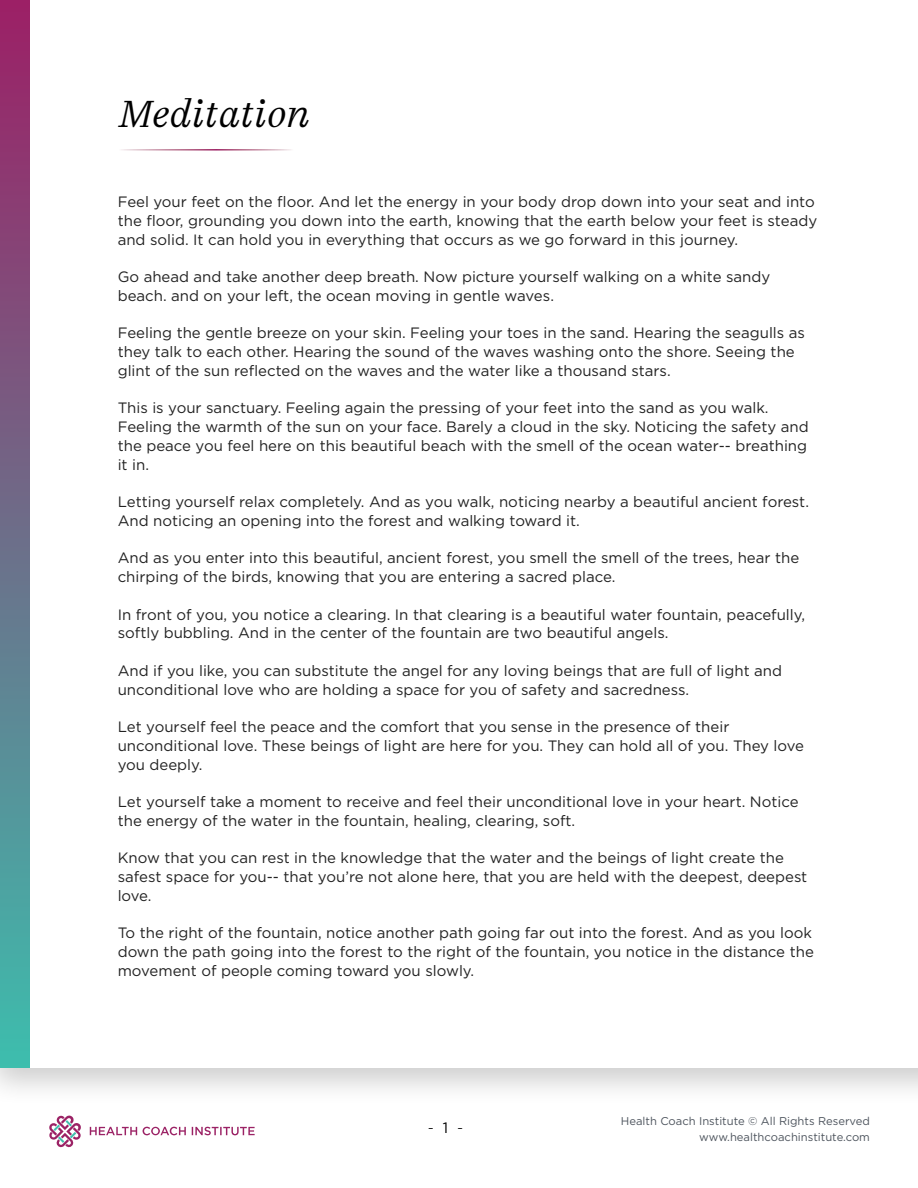
<style>
.page{position:relative;width:918px;height:1188px;background:#fff}
.page>*{position:absolute;margin:0;border:0;box-sizing:border-box;transform-origin:0 0}
.t1{font:italic 300 37.5px "Casus Pro";color:#000}
.t2{font:15px/18.8px "Gotham";color:#222}
.t3{font:300 15px "Gotham";color:#000}
.t4{font:11.25px/16.5px "Gotham";color:#4d545d;text-align:right}
.s1{font-weight:400}
</style>
<div class="page">
<div style="left:0;top:0;width:918px;height:1107px;background:#000;opacity:.2"></div>
<div style="left:0;top:0;width:918px;height:1068px;background:#fff"></div>
<div style="left:0;top:0;width:29px;height:1068px;background:linear-gradient(to bottom,#9d1f65,#3dbdad)"></div>
<svg style="left:90px;top:1127px;width:165px;height:8px"></svg>
<svg style="left:49px;top:1115px;width:32px;height:32px"></svg>
<h1 class="t1" style="left:119px;top:90px;width:193px">Meditation</h1>
<p class="t2" style="left:118px;top:192px;width:701px">Feel your feet on the floor. And let the energy in your body drop down into your seat and into the floor, grounding you down into the earth, knowing that the earth below your feet is steady and solid. It can hold you in everything that occurs as we go forward in this journey.</p>
<p class="t2" style="left:118px;top:267px;width:654px">Go ahead and take another deep breath. Now picture yourself walking on a white sandy beach. and on your left, the ocean moving in gentle waves.</p>
<p class="t2" style="left:118px;top:323px;width:689px">Feeling the gentle breeze on your skin. Feeling your toes in the sand. Hearing the seagulls as they talk to each other. Hearing the sound of the waves washing onto the shore. Seeing the glint of the sun reflected on the waves and the water like a thousand stars.</p>
<p class="t2" style="left:118px;top:398px;width:693px">This is your sanctuary. Feeling again the pressing of your feet into the sand as you walk.<br>Feeling the warmth of the sun on your face. Barely a cloud in the sky. Noticing the safety and the peace you feel here on this beautiful beach with the smell of the ocean water-- breathing it in.</p>
<p class="t2" style="left:118px;top:492px;width:693px">Letting yourself relax completely. And as you walk, noticing nearby a beautiful ancient forest.<br>And noticing an opening into the forest and walking toward it.</p>
<p class="t2" style="left:118px;top:548px;width:683px">And as you enter into this beautiful, ancient forest, you smell the smell of the trees, hear the chirping of the birds, knowing that you are entering a sacred place.</p>
<p class="t2" style="left:118px;top:605px;width:689px">In front of you, you notice a clearing. In that clearing is a beautiful water fountain, peacefully, softly bubbling. And in the center of the fountain are two beautiful angels.</p>
<p class="t2" style="left:118px;top:661px;width:666px">And if you like, you can substitute the angel for any loving beings that are full of light and unconditional love who are holding a space for you of safety and sacredness.</p>
<p class="t2" style="left:118px;top:717px;width:688px">Let yourself feel the peace and the comfort that you sense in the presence of their unconditional love. These beings of light are here for you. They can hold all of you. They love you deeply.</p>
<p class="t2" style="left:118px;top:792px;width:682px">Let yourself take a moment to receive and feel their unconditional love in your heart. Notice the energy of the water in the fountain, healing, clearing, soft.</p>
<p class="t2" style="left:118px;top:848px;width:691px">Know that you can rest in the knowledge that the water and the beings of light create the safest space for you-- that you’re not alone here, that you are held with the deepest, deepest love.</p>
<p class="t2" style="left:118px;top:923px;width:698px">To the right of the fountain, notice another path going far out into the forest. And as you look down the path going into the forest to the right of the fountain, you notice in the distance the movement of people coming toward you slowly.</p>
<p class="t3" style="left:428px;top:1119px;width:37px">- <span class="s1">1</span> -</p>
<p class="t4" style="left:621px;top:1112px;width:251px">Health Coach Institute © All Rights Reserved www.healthcoachinstitute.com</p>
</div>
